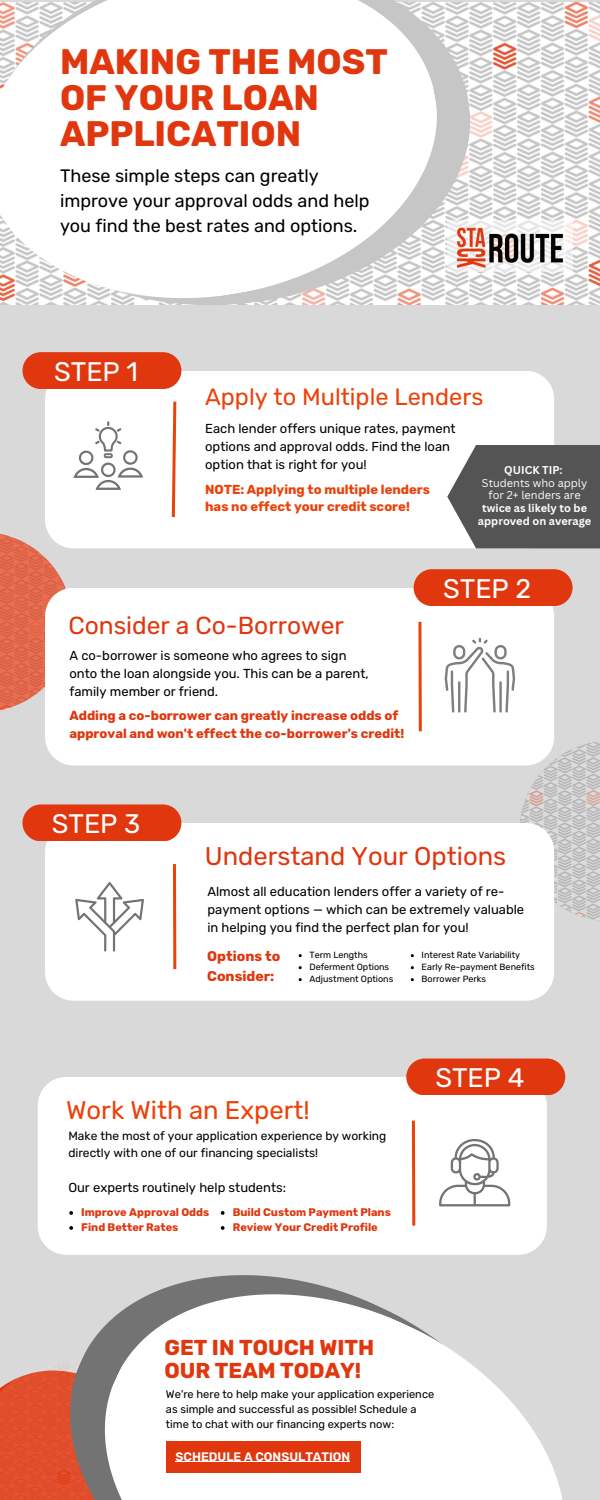
<style>
.page{position:relative;width:600px;height:1500px;background:#d9d9d9}
.page>*{position:absolute;margin:0;border:0;box-sizing:border-box;transform-origin:0 0}
.t1{font:700 35.3px/36px "Rubik";color:#e0370f}
.t2{font:26.8px "Rubik";color:#fff}
.t3{font:25.6px "Rubik";color:#e0370f}
.t4{font:25.6px "Rubik";color:#ec4209}
.t5{font:24.6px "Rubik";color:#e0370f}
.t6{font:23.6px "Rubik";color:#ec4209}
.t7{font:700 21.5px "Rubik";color:#e0370f}
.t8{font:18px/24.8px "Rubik";color:#000}
.t9{font:700 14px "Rubik";color:#e0370f}
.t10{font:13px/17.9px "Rubik";color:#000}
.t11{font:700 13px/17.9px "Rubik";color:#e0370f}
.t12{font:700 13px "Rubik";color:#ec4209}
.t13{font:600 12.3px "Rubik";color:#fff}
.t14{font:12px/16.5px "Rubik";color:#000}
.t15{font:11.1px/15.2px "Rubik";color:#000}
.t16{font:700 11px "Rubik";color:#e0370f}
.t17{font:700 11px/12.8px "Canva Sans";color:#fff;text-align:center}
.t18{font:9px "Rubik";color:#000}
.s1{font-weight:400}
</style>
<div class="page">
<img style="left:0;top:533px;width:72px;height:179px">
<div style="left:45px;top:588px;width:509px;height:177px;background:#fff"></div>
<img style="left:0;top:1382px;width:9px;height:118px">
<div style="left:38px;top:1077px;width:509px;height:125px;background:#fff"></div>
<svg style="left:417px;top:619px;width:6px;height:115px"></svg>
<div style="left:414px;top:569px;width:159px;height:37px;background:#e0370f;border-radius:18px"></div>
<div style="left:406px;top:1059px;width:159px;height:36px;background:#e0370f;border-radius:18px"></div>
<div style="left:45px;top:371px;width:509px;height:177px;background:#fff"></div>
<svg style="left:170px;top:399px;width:8px;height:121px"></svg>
<img style="left:520px;top:741px;width:80px;height:180px">
<div style="left:45px;top:823px;width:509px;height:178px;background:#fff"></div>
<svg style="left:171px;top:861px;width:7px;height:111px"></svg>
<div style="left:22px;top:804px;width:159px;height:37px;background:#e0370f;border-radius:18px"></div>
<div style="left:22px;top:352px;width:159px;height:37px;background:#e0370f;border-radius:18px"></div>
<svg style="left:73px;top:421px;width:70px;height:69px;background:#e7e7e7"></svg>
<img style="left:488px;top:3px;width:112px;height:302px">
<svg style="left:462px;top:2px;width:26px;height:303px"></svg>
<svg style="left:0;top:0;width:462px;height:305px;background:#f6f5f5"></svg>
<svg style="left:447px;top:221px;width:126px;height:51px"></svg>
<img style="left:450px;top:225px;width:116px;height:43px">
<svg style="left:9px;top:1202px;width:538px;height:298px"></svg>
<svg style="left:45px;top:1223px;width:518px;height:277px;fill:#fff"></svg>
<svg style="left:448px;top:445px;width:152px;height:103px;background:#636363"></svg>
<svg style="left:445px;top:638px;width:70px;height:75px;background:#e2e2e2"></svg>
<svg style="left:75px;top:882px;width:69px;height:70px;background:#e8e8e8"></svg>
<svg style="left:410px;top:1118px;width:7px;height:111px"></svg>
<svg style="left:439px;top:1139px;width:71px;height:67px;background:#e0e0e0"></svg>
<div style="left:166px;top:1441px;width:195px;height:32px;background:#e0370f"></div>
<svg style="left:69px;top:1211px;width:4px;height:4px"></svg>
<svg style="left:69px;top:1226px;width:4px;height:4px"></svg>
<svg style="left:221px;top:1211px;width:4px;height:4px"></svg>
<svg style="left:221px;top:1226px;width:4px;height:4px"></svg>
<hr style="left:176px;top:1461px;width:174px;height:1px;background:#fff">
<p class="t1" style="left:60px;top:44px;width:329px">MAKING THE MOST<br>OF YOUR LOAN<br>APPLICATION</p>
<p class="t8" style="left:60px;top:164px;width:311px">These simple steps can greatly improve your approval odds and help you find the best rates and options.</p>
<p class="t2" style="left:54px;top:356px;width:85px">STEP 1</p>
<p class="t6" style="left:205px;top:383px;width:280px">Apply to Multiple Lenders</p>
<p class="t10" style="left:205px;top:420px;width:252px">Each lender offers unique rates, payment options and approval odds. Find the loan option that is right for you!</p>
<p class="t12" style="left:205px;top:481px;width:226px">NOTE: Applying to multiple lenders</p>
<p class="t12" style="left:205px;top:499px;width:206px">has no effect your credit score!</p>
<p class="t17" style="left:504px;top:463px;width:60px">QUICK TIP:</p>
<p class="t17" style="left:478px;top:476px;width:115px"><span class="s1">Students who apply for 2+ lenders are </span>twice as likely to be approved on average</p>
<p class="t2" style="left:443px;top:573px;width:90px">STEP 2</p>
<p class="t5" style="left:68px;top:611px;width:277px">Consider a Co-Borrower</p>
<p class="t10" style="left:69px;top:646px;width:279px">A co-borrower is someone who agrees to sign</p>
<p class="t10" style="left:69px;top:664px;width:301px">onto the loan alongside you. This can be a parent,</p>
<p class="t10" style="left:69px;top:682px;width:150px">family member or friend.</p>
<p class="t11" style="left:69px;top:707px;width:336px">Adding a co-borrower can greatly increase odds of approval and won't effect the co-borrower's credit!</p>
<p class="t2" style="left:52px;top:808px;width:90px">STEP 3</p>
<p class="t3" style="left:205px;top:841px;width:303px">Understand Your Options</p>
<p class="t10" style="left:207px;top:882px;width:318px">Almost all education lenders offer a variety of re&shy;payment options — which can be extremely valuable in helping you find the perfect plan for you!</p>
<p class="t9" style="left:207px;top:948px;width:75px">Options to</p>
<p class="t9" style="left:207px;top:968px;width:69px">Consider:</p>
<p class="t18" style="left:309px;top:950px;width:60px">Term Lengths</p>
<p class="t18" style="left:309px;top:962px;width:81px">Deferment Options</p>
<p class="t18" style="left:309px;top:974px;width:85px">Adjustment Options</p>
<p class="t18" style="left:422px;top:950px;width:100px">Interest Rate Variability</p>
<p class="t18" style="left:422px;top:962px;width:115px">Early Re-payment Benefits</p>
<p class="t18" style="left:422px;top:974px;width:66px">Borrower Perks</p>
<p class="t2" style="left:435px;top:1062px;width:91px">STEP 4</p>
<p class="t4" style="left:66px;top:1095px;width:245px">Work With an Expert!</p>
<p class="t14" style="left:68px;top:1128px;width:320px">Make the most of your application experience by working directly with one of our financing specialists!</p>
<p class="t10" style="left:68px;top:1179px;width:219px">Our experts routinely help students:</p>
<p class="t16" style="left:81px;top:1206px;width:130px">Improve Approval Odds</p>
<p class="t16" style="left:81px;top:1221px;width:99px">Find Better Rates</p>
<p class="t16" style="left:233px;top:1206px;width:160px">Build Custom Payment Plans</p>
<p class="t16" style="left:233px;top:1221px;width:147px">Review Your Credit Profile</p>
<p class="t7" style="left:164px;top:1335px;width:211px">GET IN TOUCH WITH</p>
<p class="t7" style="left:164px;top:1358px;width:198px">OUR TEAM TODAY!</p>
<p class="t15" style="left:166px;top:1386px;width:270px">We're here to help make your application experience as simple and successful as possible! Schedule a time to chat with our financing experts now:</p>
<p class="t13" style="left:176px;top:1449px;width:176px">SCHEDULE A CONSULTATION</p>
</div>
